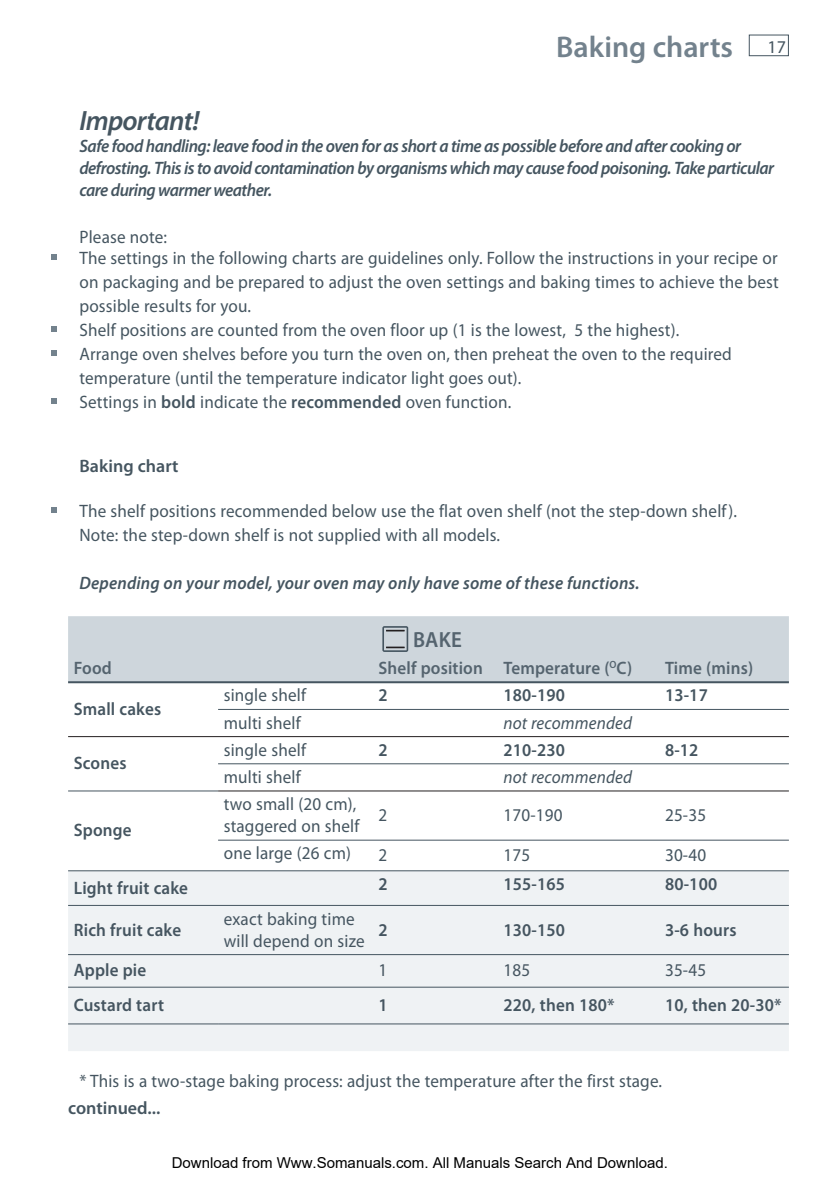
<style>
.page{position:relative;width:840px;height:1191px;background:#fff}
.page>*{position:absolute;margin:0;border:0;box-sizing:border-box;transform-origin:0 0}
.t1{font:600 30px "Myriad Pro";color:#73828d}
.t2{font:italic 600 28px "Myriad Pro";letter-spacing:-.03em;color:#455560}
.t3{font:600 22px "Myriad Pro";color:#55646f;scale:.95 1}
.t4{font:18px/24px "Myriad Pro";letter-spacing:.01em;color:#455560;scale:.95 1}
.t5{font:italic 600 18px/22px "Myriad Pro";letter-spacing:-.03em;color:#455560;scale:.95 1}
.t6{font:600 18px "Myriad Pro";letter-spacing:.01em;color:#455560;scale:.95 1}
.t7{font:italic 600 18px "Myriad Pro";letter-spacing:.01em;color:#455560;scale:.95 1}
.t8{font:600 18px "Myriad Pro";letter-spacing:.01em;color:#55646f;scale:.95 1}
.t9{font:italic 18px "Myriad Pro";letter-spacing:.01em;color:#455560;scale:.95 1}
.t10{font:600 18px "Myriad Pro";letter-spacing:.01em;color:#455560}
.t11{font:15px "Arial";color:#000}
.s1{font-weight:400;font-size:18px;color:#455560}
.s2{font-weight:600}
</style>
<div class="page">
<div style="left:748px;top:35px;width:40px;height:21px;border:1px solid #455560"></div>
<svg style="left:51px;top:254px;width:6px;height:6px"></svg>
<svg style="left:51px;top:326px;width:6px;height:6px"></svg>
<svg style="left:51px;top:350px;width:6px;height:6px"></svg>
<svg style="left:51px;top:398px;width:6px;height:6px"></svg>
<svg style="left:51px;top:507px;width:6px;height:6px"></svg>
<div style="left:68px;top:616px;width:720px;height:65px;background:#ced6dc"></div>
<div style="left:68px;top:871px;width:720px;height:180px;background:#eff2f4"></div>
<hr style="left:68px;top:681px;width:720px;height:2px;background:#455560">
<hr style="left:218px;top:709px;width:570px;height:1px;background:#455560">
<hr style="left:218px;top:763px;width:570px;height:1px;background:#455560">
<hr style="left:68px;top:870px;width:720px;height:1px;background:#455560">
<hr style="left:68px;top:905px;width:720px;height:1px;background:#455560">
<hr style="left:68px;top:1023px;width:150px;height:1px;background:#455560">
<hr style="left:68px;top:736px;width:720px;height:1px;background:#231f20">
<hr style="left:218px;top:790px;width:570px;height:1px;background:#231f20">
<hr style="left:68px;top:790px;width:150px;height:1px;background:#455560">
<hr style="left:218px;top:839px;width:570px;height:1px;background:#455560">
<hr style="left:218px;top:1023px;width:570px;height:1px;background:#455560">
<hr style="left:68px;top:954px;width:720px;height:1px;background:#455560">
<hr style="left:68px;top:986px;width:720px;height:1px;background:#455560">
<svg style="left:378px;top:622px;width:30px;height:31px"></svg>
<h1 class="t1" style="left:555px;top:35px;width:231px">Baking charts <span class="s1">17</span></h1>
<h2 class="t2" style="left:79px;top:110px;width:121px">Important!</h2>
<p class="t5" style="left:79px;top:137px;width:732px">Safe food handling: leave food in the oven for as short a time as possible before and after cooking or defrosting. This is to avoid contamination by organisms which may cause food poisoning. Take particular care during warmer weather.</p>
<p class="t4" style="left:79px;top:228px;width:736px;line-height:21px">Please note:<br>The settings in the following charts are guidelines only. Follow the instructions in your recipe or</p>
<p class="t4" style="left:79px;top:272px;width:737px">on packaging and be prepared to adjust the oven settings and baking times to achieve the best possible results for you.<br>Shelf positions are counted from the oven floor up (1 is the lowest, 5 the highest).<br>Arrange oven shelves before you turn the oven on, then preheat the oven to the required temperature (until the temperature indicator light goes out).<br>Settings in <span class="s2">bold</span> indicate the <span class="s2">recommended</span> oven function.</p>
<p class="t10" style="left:79px;top:459px;width:100px">Baking chart</p>
<p class="t4" style="left:79px;top:501px;width:693px">The shelf positions recommended below use the flat oven shelf (not the step-down shelf).<br>Note: the step-down shelf is not supplied with all models.</p>
<p class="t7" style="left:79px;top:576px;width:590px">Depending on your model, your oven may only have some of these functions.</p>
<p class="t3" style="left:413px;top:631px;width:53px">BAKE</p>
<p class="t8" style="left:74px;top:661px;width:41px">Food</p>
<p class="t8" style="left:378px;top:661px;width:268px">Shelf position Temperature (<sup>O</sup>C)</p>
<p class="t8" style="left:664px;top:661px;width:94px">Time (mins)</p>
<p class="t6" style="left:74px;top:702px;width:93px">Small cakes</p>
<p class="t4" style="left:224px;top:685px;width:88px">single shelf</p>
<p class="t6" style="left:378px;top:688px;width:11px">2</p>
<p class="t6" style="left:503px;top:688px;width:66px">180-190</p>
<p class="t6" style="left:664px;top:688px;width:46px">13-17</p>
<p class="t4" style="left:224px;top:712px;width:82px">multi shelf</p>
<p class="t9" style="left:503px;top:716px;width:137px">not recommended</p>
<p class="t6" style="left:74px;top:756px;width:57px">Scones</p>
<p class="t6" style="left:74px;top:823px;width:62px">Sponge</p>
<p class="t4" style="left:224px;top:739px;width:88px">single shelf</p>
<p class="t6" style="left:378px;top:743px;width:11px">2</p>
<p class="t6" style="left:503px;top:743px;width:66px">210-230</p>
<p class="t6" style="left:664px;top:743px;width:37px">8-12</p>
<p class="t4" style="left:224px;top:766px;width:82px">multi shelf</p>
<p class="t9" style="left:503px;top:770px;width:137px">not recommended</p>
<p class="t4" style="left:224px;top:795px;width:144px;line-height:22px">two small (20 cm), staggered on shelf</p>
<p class="t4" style="left:378px;top:805px;width:11px">2</p>
<p class="t4" style="left:503px;top:805px;width:64px">170-190</p>
<p class="t4" style="left:664px;top:805px;width:45px">25-35</p>
<p class="t4" style="left:224px;top:843px;width:135px">one large (26 cm)</p>
<p class="t4" style="left:378px;top:845px;width:11px">2</p>
<p class="t4" style="left:503px;top:845px;width:30px">175</p>
<p class="t4" style="left:664px;top:845px;width:45px">30-40</p>
<p class="t6" style="left:74px;top:881px;width:122px">Light fruit cake</p>
<p class="t6" style="left:378px;top:877px;width:11px">2</p>
<p class="t6" style="left:503px;top:877px;width:66px">155-165</p>
<p class="t6" style="left:664px;top:877px;width:56px">80-100</p>
<p class="t6" style="left:74px;top:922px;width:114px">Rich fruit cake</p>
<p class="t4" style="left:224px;top:909px;width:150px;line-height:22px">exact baking time will depend on size</p>
<p class="t6" style="left:378px;top:922px;width:11px">2</p>
<p class="t6" style="left:503px;top:922px;width:66px">130-150</p>
<p class="t6" style="left:664px;top:922px;width:77px">3-6 hours</p>
<p class="t6" style="left:74px;top:963px;width:78px">Apple pie</p>
<p class="t4" style="left:378px;top:960px;width:11px">1</p>
<p class="t4" style="left:503px;top:960px;width:30px">185</p>
<p class="t4" style="left:664px;top:960px;width:45px">35-45</p>
<p class="t6" style="left:74px;top:998px;width:96px">Custard tart</p>
<p class="t6" style="left:378px;top:998px;width:11px">1</p>
<p class="t6" style="left:503px;top:998px;width:118px">220, then 180*</p>
<p class="t6" style="left:664px;top:998px;width:124px">10, then 20-30*</p>
<p class="t4" style="left:79px;top:1070px;width:614px">* This is a two-stage baking process: adjust the temperature after the first stage.</p>
<p class="t10" style="left:68px;top:1101px;width:94px">continued...</p>
<p class="t11" style="left:172px;top:1154px;width:497px">Download from Www.Somanuals.com. All Manuals Search And Download.</p>
</div>
